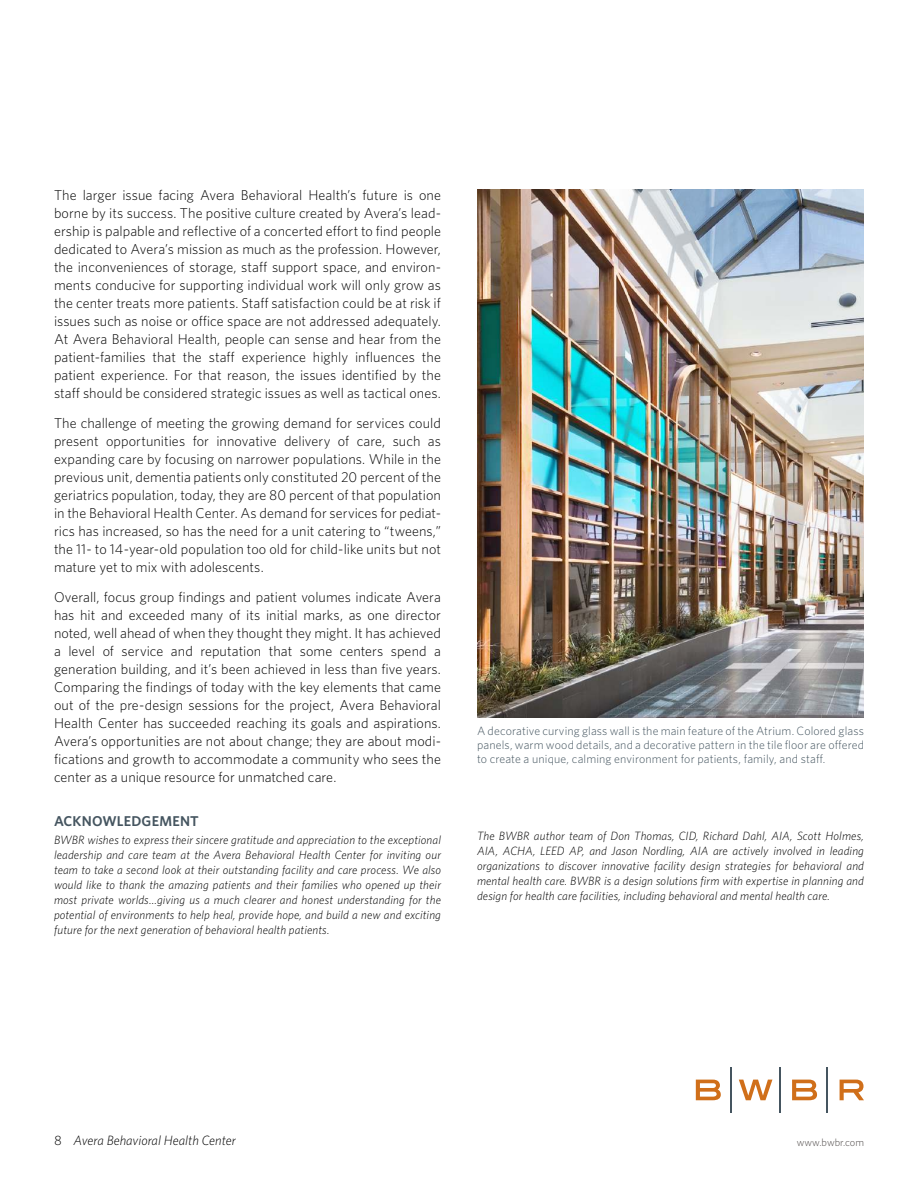
<style>
.page{position:relative;width:918px;height:1188px;background:#fff}
.page>*{position:absolute;margin:0;border:0;box-sizing:border-box;transform-origin:0 0}
.t1{font:300 14.25px/18px "Whitney";color:#000;text-align:justify}
.t2{font:600 14.25px "Whitney";letter-spacing:.01em;color:#455560}
.t3{font:italic 300 13.5px "Whitney";color:#000}
.t4{font:italic 300 12px/15px "Whitney";letter-spacing:.005em;color:#000;text-align:justify}
.t5{font:300 12px/14.2px "Whitney";letter-spacing:.01em;color:#455560;text-align:justify}
.t6{font:300 10.5px "Whitney";color:#4c4746}
.s1{font-style:normal}
</style>
<div class="page">
<svg style="left:696px;top:1080px;width:25px;height:20px"></svg>
<svg style="left:739px;top:1080px;width:33px;height:20px"></svg>
<svg style="left:792px;top:1080px;width:25px;height:20px"></svg>
<svg style="left:840px;top:1080px;width:24px;height:20px"></svg>
<hr style="left:730px;top:1067px;width:1px;height:45px;background:#455560">
<hr style="left:780px;top:1067px;width:1px;height:45px;background:#455560">
<hr style="left:826px;top:1067px;width:2px;height:45px;background:#455560">
<img style="left:477px;top:189px;width:387px;height:528px">
<p class="t1" style="left:54px;top:187px;width:389px">The larger issue facing Avera Behavioral Health’s future is one borne by its success. The positive culture created by Avera’s lead&shy;ership is palpable and reflective of a concerted effort to find people dedicated to Avera’s mission as much as the profession. However, the inconveniences of storage, staff support space, and environ&shy;ments conducive for supporting individual work will only grow as the center treats more patients. Staff satisfaction could be at risk if issues such as noise or office space are not addressed adequately.<br>At Avera Behavioral Health, people can sense and hear from the patient-families that the staff experience highly influences the patient experience. For that reason, the issues identified by the staff should be considered strategic issues as well as tactical ones.</p>
<p class="t1" style="left:54px;top:415px;width:389px">The challenge of meeting the growing demand for services could present opportunities for innovative delivery of care, such as expanding care by focusing on narrower populations. While in the previous unit, dementia patients only constituted 20 percent of the geriatrics population, today, they are 80 percent of that population in the Behavioral Health Center. As demand for services for pediat&shy;rics has increased, so has the need for a unit catering to “tweens,” the 11- to 14-year-old population too old for child-like units but not mature yet to mix with adolescents.</p>
<p class="t1" style="left:54px;top:589px;width:389px">Overall, focus group findings and patient volumes indicate Avera has hit and exceeded many of its initial marks, as one director noted, well ahead of when they thought they might. It has achieved a level of service and reputation that some centers spend a generation building, and it’s been achieved in less than five years.<br>Comparing the findings of today with the key elements that came out of the pre-design sessions for the project, Avera Behavioral Health Center has succeeded reaching its goals and aspirations.<br>Avera’s opportunities are not about change; they are about modi&shy;fications and growth to accommodate a community who sees the center as a unique resource for unmatched care.</p>
<p class="t2" style="left:54px;top:815px;width:146px">ACKNOWLEDGEMENT</p>
<p class="t4" style="left:54px;top:833px;width:389px">BWBR wishes to express their sincere gratitude and appreciation to the exceptional leadership and care team at the Avera Behavioral Health Center for inviting our team to take a second look at their outstanding facility and care process. We also would like to thank the amazing patients and their families who opened up their most private worlds…giving us a much clearer and honest understanding for the potential of environments to help heal, provide hope, and build a new and exciting future for the next generation of behavioral health patients.</p>
<p class="t5" style="left:477px;top:724px;width:389px">A decorative curving glass wall is the main feature of the Atrium. Colored glass panels, warm wood details, and a decorative pattern in the tile floor are offered to create a unique, calming environment for patients, family, and staff.</p>
<p class="t4" style="left:477px;top:829px;width:389px">The BWBR author team of Don Thomas, CID, Richard Dahl, AIA, Scott Holmes, AIA, ACHA, LEED AP, and Jason Nordling, AIA are actively involved in leading organizations to discover innovative facility design strategies for behavioral and mental health care. BWBR is a design solutions firm with expertise in planning and design for health care facilities, including behavioral and mental health care.</p>
<p class="t3" style="left:54px;top:1134px;width:183px"><span class="s1">8</span> Avera Behavioral Health Center</p>
<p class="t6" style="left:797px;top:1138px;width:69px">www.bwbr.com</p>
</div>
